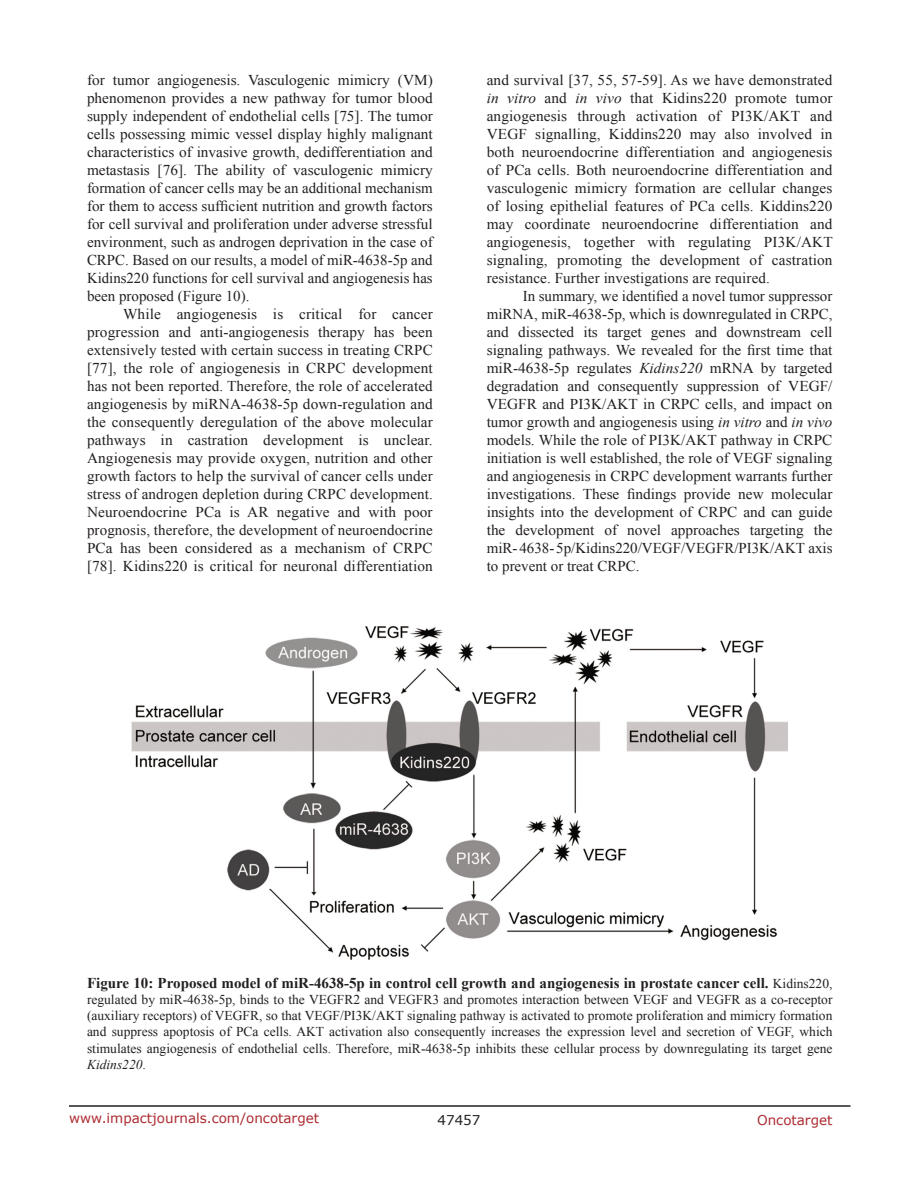
<style>
.page{position:relative;width:918px;height:1188px;background:#fff}
.page>*{position:absolute;margin:0;border:0;box-sizing:border-box;transform-origin:0 0}
.BodyText{font:15px/18px "Times New Roman";color:#231f20;text-align:justify}
.FigureText{font:700 15px "Times New Roman";color:#231f20}
.FigureText-2{font:13.5px/16.2px "Times New Roman";color:#231f20;text-align:justify}
.t1{font:13.5px "Verdana";color:#ac2b31}
.t2{font:13.5px "Verdana";color:#231f20}
.s1{font-style:italic}
.s2{font-weight:400;font-size:13.5px}
</style>
<div class="page">
<hr style="left:69px;top:1105px;width:781px;height:2px;background:#231f20">
<img style="left:132px;top:626px;width:656px;height:334px">
<p class="BodyText" style="left:87px;top:71px;width:347px">for tumor angiogenesis. Vasculogenic mimicry (VM) phenomenon provides a new pathway for tumor blood supply independent of endothelial cells [75]. The tumor cells possessing mimic vessel display highly malignant characteristics of invasive growth, dedifferentiation and metastasis [76]. The ability of vasculogenic mimicry formation of cancer cells may be an additional mechanism for them to access sufficient nutrition and growth factors for cell survival and proliferation under adverse stressful environment, such as androgen deprivation in the case of CRPC. Based on our results, a model of miR-4638-5p and Kidins220 functions for cell survival and angiogenesis has been proposed (Figure 10).</p>
<p class="BodyText" style="left:87px;top:305px;width:347px;text-indent:36px">While angiogenesis is critical for cancer progression and anti-angiogenesis therapy has been extensively tested with certain success in treating CRPC [77], the role of angiogenesis in CRPC development has not been reported. Therefore, the role of accelerated angiogenesis by miRNA-4638-5p down-regulation and the consequently deregulation of the above molecular pathways in castration development is unclear.<br>Angiogenesis may provide oxygen, nutrition and other growth factors to help the survival of cancer cells under stress of androgen depletion during CRPC development.<br>Neuroendocrine PCa is AR negative and with poor prognosis, therefore, the development of neuroendocrine PCa has been considered as a mechanism of CRPC [78]. Kidins220 is critical for neuronal differentiation</p>
<p class="BodyText" style="left:487px;top:71px;width:348px">and survival [37, 55, 57-59]. As we have demonstrated <span class="s1">in vitro</span> and <span class="s1">in vivo</span> that Kidins220 promote tumor angiogenesis through activation of PI3K/AKT and VEGF signalling, Kiddins220 may also involved in both neuroendocrine differentiation and angiogenesis of PCa cells. Both neuroendocrine differentiation and vasculogenic mimicry formation are cellular changes of losing epithelial features of PCa cells. Kiddins220 may coordinate neuroendocrine differentiation and angiogenesis, together with regulating PI3K/AKT signaling, promoting the development of castration resistance. Further investigations are required.</p>
<p class="BodyText" style="left:487px;top:287px;width:347px;text-indent:36px">In summary, we identified a novel tumor suppressor miRNA, miR-4638-5p, which is downregulated in CRPC, and dissected its target genes and downstream cell signaling pathways. We revealed for the first time that miR-4638-5p regulates <span class="s1">Kidins220</span> mRNA by targeted degradation and consequently suppression of VEGF/ VEGFR and PI3K/AKT in CRPC cells, and impact on tumor growth and angiogenesis using <span class="s1">in vitro</span> and <span class="s1">in vivo </span>models. While the role of PI3K/AKT pathway in CRPC initiation is well established, the role of VEGF signaling and angiogenesis in CRPC development warrants further investigations. These findings provide new molecular insights into the development of CRPC and can guide the development of novel approaches targeting the miR-4638- 5p/Kidins220/VEGF/VEGFR/PI3K/AKT axis to prevent or treat CRPC.</p>
<p class="FigureText" style="left:87px;top:972px;width:747px">Figure 10: Proposed model of miR-4638-5p in control cell growth and angiogenesis in prostate cancer cell. <span class="s2">Kidins220,</span></p>
<p class="FigureText-2" style="left:87px;top:991px;width:747px">regulated by miR-4638-5p, binds to the VEGFR2 and VEGFR3 and promotes interaction between VEGF and VEGFR as a co-receptor (auxiliary receptors) of VEGFR, so that VEGF/PI3K/AKT signaling pathway is activated to promote proliferation and mimicry formation and suppress apoptosis of PCa cells. AKT activation also consequently increases the expression level and secretion of VEGF, which stimulates angiogenesis of endothelial cells. Therefore, miR-4638-5p inhibits these cellular process by downregulating its target gene <span class="s1">Kidins220</span>.</p>
<p class="t1" style="left:69px;top:1109px;width:252px">www.impactjournals.com/oncotarget</p>
<p class="t2" style="left:438px;top:1111px;width:44px">47457</p>
<p class="t1" style="left:757px;top:1111px;width:77px">Oncotarget</p>
</div>
